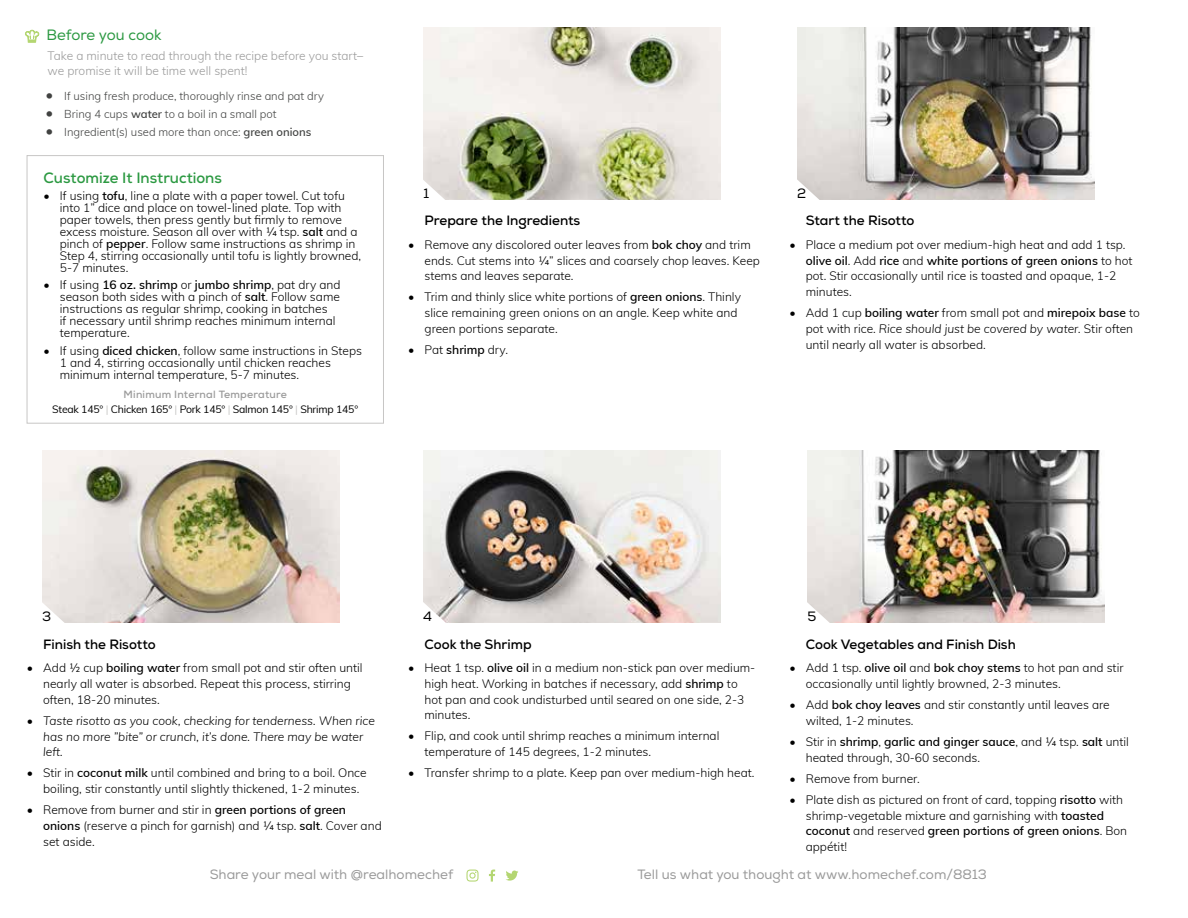
<style>
.page{position:relative;width:1188px;height:918px;background:#fff}
.page>*{position:absolute;margin:0;border:0;box-sizing:border-box;transform-origin:0 0}
.t1{font:700 15px "Nexa";color:#2c9942}
.t2{font:15px "Nexa";letter-spacing:-.005em;color:#2c9942}
.t3{font:700 13.5px "Nexa";color:#000}
.t4{font:13.5px "Nexa";color:#9a9a9a}
.t5{font:13.5px "Nexa";color:#000}
.t6{font:300 12px/15.8px "Muli";color:#000}
.t7{font:italic 300 12px/15.8px "Muli";color:#000}
.t8{font:300 12px/15px "Muli";color:#9a9a9a}
.t9{font:300 11.25px "Muli";color:#414241}
.t10{font:10.5px "Muli";letter-spacing:-.02em;color:#000}
.t11{font:700 10.5px "Nexa";letter-spacing:.02em;color:#9a9a9a}
.s1{font-size:15px}
.s2{font-weight:600}
.s3{color:#c7c6c5}
.s4{font-style:italic}
.s5{font-style:normal}
</style>
<div class="page">
<div style="left:27px;top:155px;width:357px;height:269px;border:1px solid #c7c6c5"></div>
<svg style="left:25px;top:30px;width:14px;height:12px"></svg>
<svg style="left:489px;top:870px;width:6px;height:12px"></svg>
<svg style="left:466px;top:870px;width:13px;height:12px"></svg>
<svg style="left:506px;top:871px;width:12px;height:10px"></svg>
<img style="left:42px;top:450px;width:297px;height:173px">
<img style="left:423px;top:450px;width:297px;height:173px">
<img style="left:423px;top:27px;width:297px;height:173px">
<img style="left:808px;top:450px;width:297px;height:173px">
<img style="left:797px;top:27px;width:297px;height:173px">
<svg style="left:423px;top:178px;width:24px;height:22px"></svg>
<svg style="left:797px;top:178px;width:24px;height:22px"></svg>
<svg style="left:42px;top:601px;width:24px;height:22px"></svg>
<svg style="left:423px;top:601px;width:24px;height:22px"></svg>
<svg style="left:807px;top:601px;width:24px;height:22px"></svg>
<p class="t2" style="left:46px;top:26px;width:117px">Before you cook</p>
<p class="t8" style="left:48px;top:47px;width:317px">Take a minute to read through the recipe before you start– we promise it will be time well spent!</p>
<p class="t9" style="left:45px;top:88px;width:280px"><span class="s1">•</span> If using fresh produce, thoroughly rinse and pat dry</p>
<p class="t9" style="left:45px;top:106px;width:233px"><span class="s1">•</span> Bring 4 cups <span class="s2">water</span> to a boil in a small pot</p>
<p class="t9" style="left:45px;top:124px;width:267px"><span class="s1">•</span> Ingredient(s) used more than once: <span class="s2">green onions</span></p>
<p class="t1" style="left:44px;top:168px;width:180px">Customize It Instructions</p>
<p class="t6" style="left:60px;top:189px;width:303px;line-height:12px;text-indent:-16px">• If using <span class="s2">tofu</span>, line a plate with a paper towel. Cut tofu into 1” dice and place on towel-lined plate. Top with paper towels, then press gently but firmly to remove excess moisture. Season all over with ¼ tsp. <span class="s2">salt</span> and a pinch of <span class="s2">pepper</span>. Follow same instructions as shrimp in Step 4, stirring occasionally until tofu is lightly browned, 5-7 minutes.</p>
<p class="t6" style="left:60px;top:279px;width:282px;line-height:12px;text-indent:-16px">• If using <span class="s2">16 oz. shrimp</span> or <span class="s2">jumbo shrimp</span>, pat dry and season both sides with a pinch of <span class="s2">salt</span>. Follow same instructions as regular shrimp, cooking in batches<br>if necessary until shrimp reaches minimum internal temperature.</p>
<p class="t6" style="left:60px;top:344px;width:304px;line-height:12px;text-indent:-16px">• If using <span class="s2">diced chicken</span>, follow same instructions in Steps<br>1 and 4, stirring occasionally until chicken reaches minimum internal temperature, 5-7 minutes.</p>
<p class="t11" style="left:124px;top:387px;width:165px">Minimum Internal Temperature</p>
<p class="t10" style="left:52px;top:401px;width:308px">Steak 145° <span class="s3">|</span> Chicken 165° <span class="s3">|</span> Pork 145° <span class="s3">|</span> Salmon 145° <span class="s3">|</span> Shrimp 145°</p>
<p class="t5" style="left:423px;top:185px;width:7px">1</p>
<p class="t3" style="left:425px;top:212px;width:157px">Prepare the Ingredients</p>
<p class="t6" style="left:425px;top:236px;width:337px;text-indent:-16px">• Remove any discolored outer leaves from <span class="s2">bok choy</span> and trim ends. Cut stems into ¼” slices and coarsely chop leaves. Keep stems and leaves separate.</p>
<p class="t6" style="left:425px;top:289px;width:318px;text-indent:-16px">• Trim and thinly slice white portions of <span class="s2">green onions</span>. Thinly slice remaining green onions on an angle. Keep white and green portions separate.</p>
<p class="t6" style="left:408px;top:341px;width:101px">• Pat <span class="s2">shrimp</span> dry.</p>
<p class="t5" style="left:797px;top:185px;width:11px">2</p>
<p class="t3" style="left:806px;top:212px;width:110px">Start the Risotto</p>
<p class="t6" style="left:806px;top:236px;width:328px;text-indent:-16px">• Place a medium pot over medium-high heat and add 1 tsp. <span class="s2">olive oil</span>. Add <span class="s2">rice</span> and <span class="s2">white portions of green onions</span> to hot pot. Stir occasionally until rice is toasted and opaque, 1-2 minutes.</p>
<p class="t6" style="left:806px;top:304px;width:335px;text-indent:-16px">• Add 1 cup <span class="s2">boiling water</span> from small pot and <span class="s2">mirepoix base</span> to pot with rice. <span class="s4">Rice should just be covered by water.</span> Stir often until nearly all water is absorbed.</p>
<p class="t5" style="left:42px;top:608px;width:11px">3</p>
<p class="t5" style="left:423px;top:608px;width:10px">4</p>
<p class="t5" style="left:808px;top:608px;width:10px">5</p>
<p class="t3" style="left:43px;top:636px;width:114px">Finish the Risotto</p>
<p class="t6" style="left:43px;top:659px;width:321px;text-indent:-16px">• Add ½ cup <span class="s2">boiling water</span> from small pot and stir often until nearly all water is absorbed. Repeat this process, stirring often, 18-20 minutes.</p>
<p class="t7" style="left:43px;top:712px;width:333px;text-indent:-16px"><span class="s5">•</span> Taste risotto as you cook, checking for tenderness. When rice has no more ”bite” or crunch, it’s done. There may be water left.</p>
<p class="t6" style="left:43px;top:765px;width:325px;text-indent:-16px">• Stir in <span class="s2">coconut milk</span> until combined and bring to a boil. Once boiling, stir constantly until slightly thickened, 1-2 minutes.</p>
<p class="t6" style="left:43px;top:802px;width:340px;text-indent:-16px">• Remove from burner and stir in <span class="s2">green portions of green onions</span> (reserve a pinch for garnish) and ¼ tsp. <span class="s2">salt</span>. Cover and set aside.</p>
<p class="t3" style="left:424px;top:635px;width:109px">Cook the Shrimp</p>
<p class="t6" style="left:424px;top:659px;width:332px;text-indent:-16px">• Heat 1 tsp. <span class="s2">olive oil</span> in a medium non-stick pan over medium&shy;high heat. Working in batches if necessary, add <span class="s2">shrimp</span> to hot pan and cook undisturbed until seared on one side, 2-3 minutes.</p>
<p class="t6" style="left:424px;top:728px;width:296px;text-indent:-16px">• Flip, and cook until shrimp reaches a minimum internal temperature of 145 degrees, 1-2 minutes.</p>
<p class="t6" style="left:408px;top:765px;width:348px">• Transfer shrimp to a plate. Keep pan over medium-high heat.</p>
<p class="t3" style="left:806px;top:635px;width:212px">Cook Vegetables and Finish Dish</p>
<p class="t6" style="left:806px;top:659px;width:319px;text-indent:-16px">• Add 1 tsp. <span class="s2">olive oil</span> and <span class="s2">bok choy stems</span> to hot pan and stir occasionally until lightly browned, 2-3 minutes.</p>
<p class="t6" style="left:806px;top:696px;width:306px;text-indent:-16px">• Add <span class="s2">bok choy leaves</span> and stir constantly until leaves are wilted, 1-2 minutes.</p>
<p class="t6" style="left:806px;top:733px;width:325px;text-indent:-16px">• Stir in <span class="s2">shrimp</span>, <span class="s2">garlic and ginger sauce</span>, and ¼ tsp. <span class="s2">salt</span> until heated through, 30-60 seconds.</p>
<p class="t6" style="left:790px;top:770px;width:132px">• Remove from burner.</p>
<p class="t6" style="left:806px;top:791px;width:323px;text-indent:-16px">• Plate dish as pictured on front of card, topping <span class="s2">risotto</span> with shrimp-vegetable mixture and garnishing with <span class="s2">toasted coconut</span> and reserved <span class="s2">green portions of green onions</span>. Bon appétit!</p>
<p class="t4" style="left:210px;top:867px;width:245px">Share your meal with @realhomechef</p>
<p class="t4" style="left:638px;top:867px;width:351px">Tell us what you thought at www.homechef.com/8813</p>
</div>
